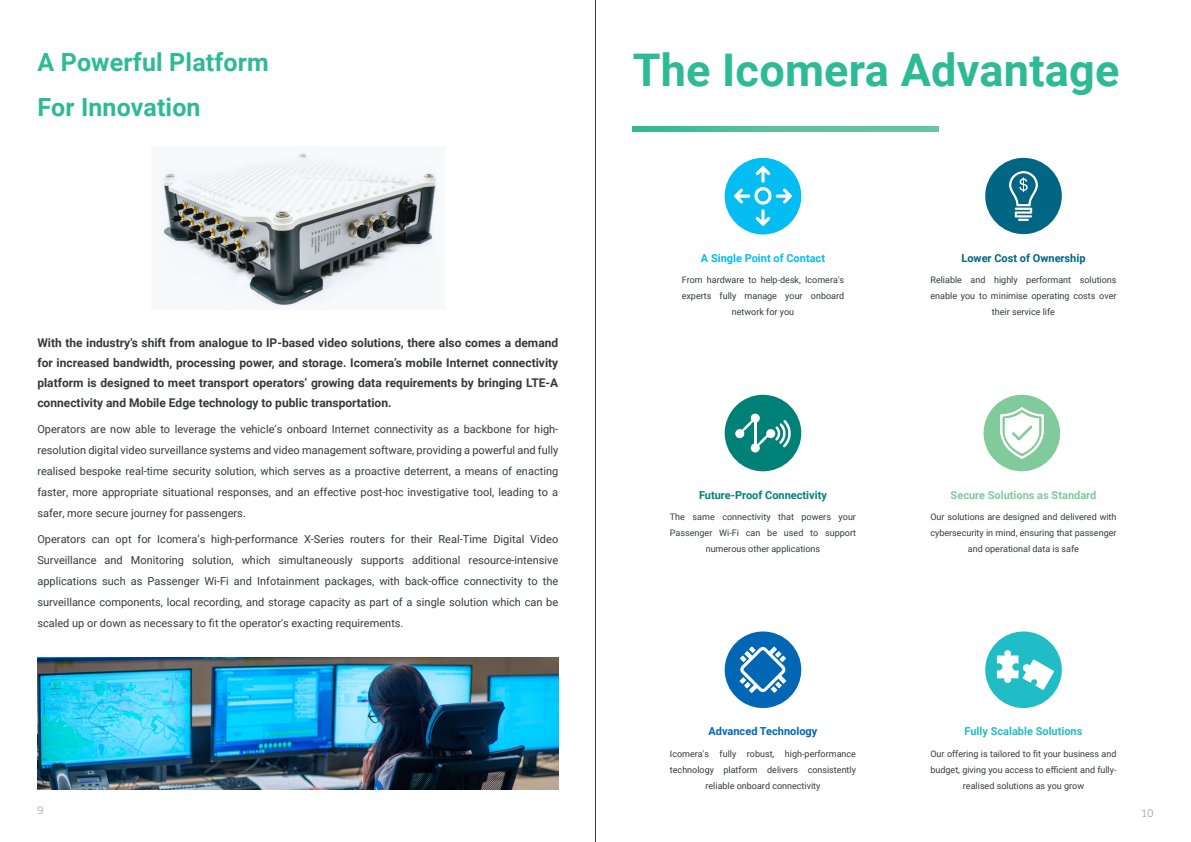
<style>
.page{position:relative;width:1191px;height:842px;background:#fff}
.page>*{position:absolute;margin:0;border:0;box-sizing:border-box;transform-origin:0 0}
.t1{font:700 45px "Roboto";letter-spacing:.005em;color:#2dba95}
.t2{font:700 25px/45px "Roboto";letter-spacing:.005em;color:#2dba95}
.t3{font:700 12px/20px "Roboto";color:#343a3c;text-align:justify}
.t4{font:11px/21px "Roboto";color:#343a3c;text-align:justify}
.t5{font:700 11px "Roboto";color:#80ca9c}
.t6{font:700 11px "Roboto";color:#008177}
.t7{font:700 11px "Roboto";color:#21bdc6}
.t8{font:700 11px "Roboto";color:#04bdf2}
.t9{font:700 11px "Roboto";color:#016584}
.t10{font:700 11px "Roboto";color:#0166b3}
.t11{font:10px "Clan OT";color:#939598}
.t12{font:9px/16px "Roboto";color:#363a3b;text-align:center}
</style>
<div class="page">
<img style="left:160px;top:152px;width:278px;height:156px">
<img style="left:37px;top:658px;width:521px;height:131px">
<div style="left:724px;top:158px;width:77px;height:76px;background:#04bdf2;border-radius:50%"></div>
<img style="left:734px;top:167px;width:58px;height:58px">
<div style="left:724px;top:631px;width:77px;height:77px;background:#0166b3;border-radius:50%"></div>
<svg style="left:739px;top:646px;width:47px;height:47px"></svg>
<div style="left:724px;top:395px;width:77px;height:76px;background:#008177;border-radius:50%"></div>
<svg style="left:750px;top:414px;width:10px;height:9px"></svg>
<div style="left:750px;top:443px;width:10px;height:9px;background:#fff;border-radius:50%"></div>
<svg style="left:736px;top:416px;width:54px;height:35px"></svg>
<div style="left:985px;top:158px;width:76px;height:76px;background:#016584;border-radius:50%"></div>
<img style="left:1009px;top:172px;width:28px;height:48px">
<div style="left:983px;top:395px;width:77px;height:76px;background:#80ca9c;border-radius:50%"></div>
<img style="left:1000px;top:407px;width:43px;height:52px">
<div style="left:985px;top:631px;width:76px;height:77px;background:#21bdc6;border-radius:50%"></div>
<svg style="left:997px;top:650px;width:57px;height:40px"></svg>
<svg style="left:632px;top:127px;width:307px;height:5px;background:#55c09b"></svg>
<hr style="left:595px;top:0;width:1px;height:842px;background:#363a3b">
<h2 class="t2" style="left:38px;top:43px;width:233px">A Powerful Platform<br>For Innovation</h2>
<h1 class="t1" style="left:632px;top:53px;width:488px">The Icomera Advantage</h1>
<p class="t3" style="left:37px;top:334px;width:522px">With the industry's shift from analogue to IP-based video solutions, there also comes a demand for increased bandwidth, processing power, and storage. Icomera’s mobile Internet connectivity platform is designed to meet transport operators’ growing data requirements by bringing LTE-A connectivity and Mobile Edge technology to public transportation.</p>
<p class="t4" style="left:37px;top:420px;width:522px">Operators are now able to leverage the vehicle’s onboard Internet connectivity as a backbone for high&shy;resolution digital video surveillance systems and video management software, providing a powerful and fully realised bespoke real-time security solution, which serves as a proactive deterrent, a means of enacting faster, more appropriate situational responses, and an effective post-hoc investigative tool, leading to a safer, more secure journey for passengers.</p>
<p class="t4" style="left:37px;top:530px;width:522px">Operators can opt for Icomera’s high-performance X-Series routers for their Real-Time Digital Video Surveillance and Monitoring solution, which simultaneously supports additional resource-intensive applications such as Passenger Wi-Fi and Infotainment packages, with back-office connectivity to the surveillance components, local recording, and storage capacity as part of a single solution which can be scaled up or down as necessary to fit the operator's exacting requirements.</p>
<p class="t11" style="left:37px;top:806px;width:8px">9</p>
<p class="t8" style="left:701px;top:254px;width:126px">A Single Point of Contact</p>
<p class="t12" style="left:681px;top:273px;width:164px">From hardware to help-desk, Icomera's experts fully manage your onboard network for you</p>
<p class="t6" style="left:699px;top:490px;width:129px">Future-Proof Connectivity</p>
<p class="t12" style="left:670px;top:510px;width:188px">The same connectivity that powers your<br>Passenger Wi-Fi can be used to support numerous other applications</p>
<p class="t10" style="left:708px;top:727px;width:110px">Advanced Technology</p>
<p class="t12" style="left:670px;top:747px;width:188px">Icomera's fully robust, high-performance technology platform delivers consistently reliable onboard connectivity</p>
<p class="t9" style="left:961px;top:254px;width:126px">Lower Cost of Ownership</p>
<p class="t12" style="left:930px;top:273px;width:188px">Reliable and highly performant solutions enable you to minimise operating costs over their service life</p>
<p class="t5" style="left:950px;top:490px;width:147px">Secure Solutions as Standard</p>
<p class="t12" style="left:930px;top:510px;width:188px">Our solutions are designed and delivered with cybersecurity in mind, ensuring that passenger and operational data is safe</p>
<p class="t7" style="left:964px;top:727px;width:119px">Fully Scalable Solutions</p>
<p class="t12" style="left:930px;top:747px;width:188px">Our offering is tailored to fit your business and budget, giving you access to efficient and fully&shy;realised solutions as you grow</p>
<p class="t11" style="left:1140px;top:809px;width:15px">10</p>
</div>
